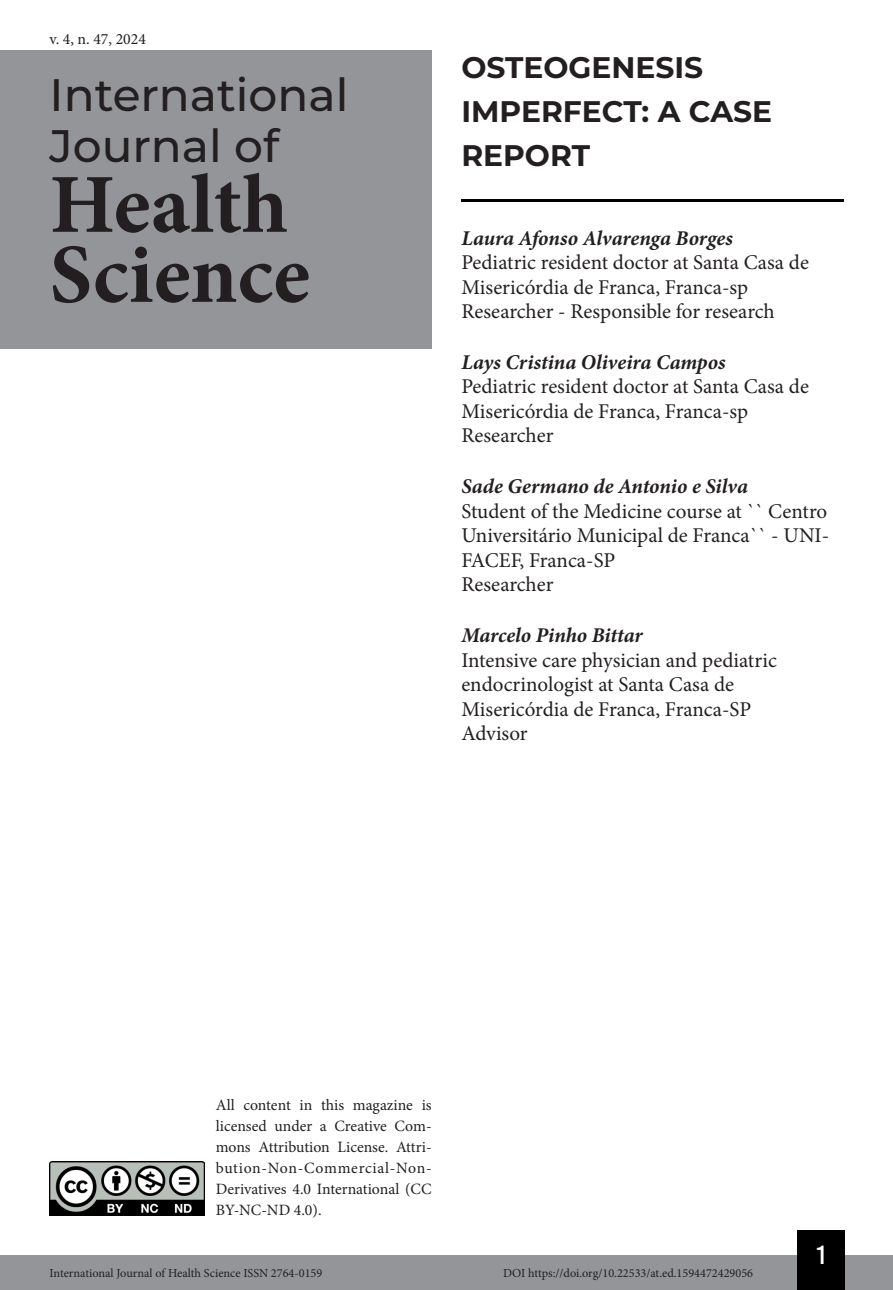
<style>
.page{position:relative;width:893px;height:1290px;background:#fff}
.page>*{position:absolute;margin:0;border:0;box-sizing:border-box;transform-origin:0 0}
.t1{font:700 84px/70px "Minion Pro";color:#231f20}
.t2{font:500 45.5px/50.8px "Montserrat";color:#231f20}
.Título_Artigo{font:700 29.75px/43.8px "Montserrat";color:#231f20}
.t3{font:26.25px "Bebas Kai";color:#fff}
.Infos_autor{font:21px/24.5px "Minion Pro";color:#231f20}
.Autor{font:italic 700 21px "Minion Pro";letter-spacing:-.005em;color:#231f20}
.t4{font:15.75px/21px "Minion Pro";color:#231f20;text-align:justify}
.t5{font:12.25px "Minion Pro";color:#231f20}
</style>
<div class="page">
<div style="left:0;top:1255px;width:893px;height:35px;background:#939598"></div>
<div style="left:797px;top:1230px;width:48px;height:60px;background:#000"></div>
<img style="left:50px;top:1161px;width:154px;height:54px">
<div style="left:0;top:50px;width:432px;height:298px;background:#939598"></div>
<hr style="left:461px;top:199px;width:382px;height:3px;background:#000">
<p class="t4" style="left:50px;top:28px;width:98px">v. 4, n. 47, 2024</p>
<h2 class="t2" style="left:50px;top:68px;width:300px">International<br>Journal of</h2>
<h1 class="t1" style="left:50px;top:169px;width:262px">Health<br>Science</h1>
<p class="Título_Artigo" style="left:461px;top:44px;width:312px">OSTEOGENESIS<br>IMPERFECT: A CASE<br>REPORT</p>
<p class="Autor" style="left:461px;top:223px;width:273px">Laura Afonso Alvarenga Borges</p>
<p class="Infos_autor" style="left:461px;top:250px;width:349px">Pediatric resident doctor at Santa Casa de<br>Misericórdia de Franca, Franca-sp</p>
<p class="Infos_autor" style="left:461px;top:299px;width:315px">Researcher - Responsible for research</p>
<p class="Autor" style="left:461px;top:347px;width:266px">Lays Cristina Oliveira Campos</p>
<p class="Infos_autor" style="left:461px;top:375px;width:349px">Pediatric resident doctor at Santa Casa de<br>Misericórdia de Franca, Franca-sp</p>
<p class="Infos_autor" style="left:461px;top:424px;width:94px">Researcher</p>
<p class="Autor" style="left:461px;top:471px;width:288px">Sade Germano de Antonio e Silva</p>
<p class="Infos_autor" style="left:461px;top:499px;width:369px;text-align:justify">Student of the Medicine course at `` Centro Universitário Municipal de Franca`` - UNI-FACEF, Franca-SP</p>
<p class="Infos_autor" style="left:461px;top:572px;width:94px">Researcher</p>
<p class="Autor" style="left:461px;top:620px;width:183px">Marcelo Pinho Bittar</p>
<p class="Infos_autor" style="left:461px;top:648px;width:317px">Intensive care physician and pediatric endocrinologist at Santa Casa de<br>Misericórdia de Franca, Franca-SP</p>
<p class="Infos_autor" style="left:461px;top:721px;width:68px">Advisor</p>
<p class="t4" style="left:216px;top:1095px;width:217px">All content in this magazine is licensed under a Creative Com&shy;mons Attribution License. Attri&shy;bution-Non-Commercial-Non-Derivatives 4.0 International (CC BY-NC-ND 4.0).</p>
<p class="t3" style="left:817px;top:1241px;width:10px">1</p>
<p class="t5" style="left:50px;top:1265px;width:274px">International Journal of Health Science ISSN 2764-0159</p>
<p class="t5" style="left:503px;top:1265px;width:252px">DOI https://doi.org/10.22533/at.ed.1594472429056</p>
</div>
